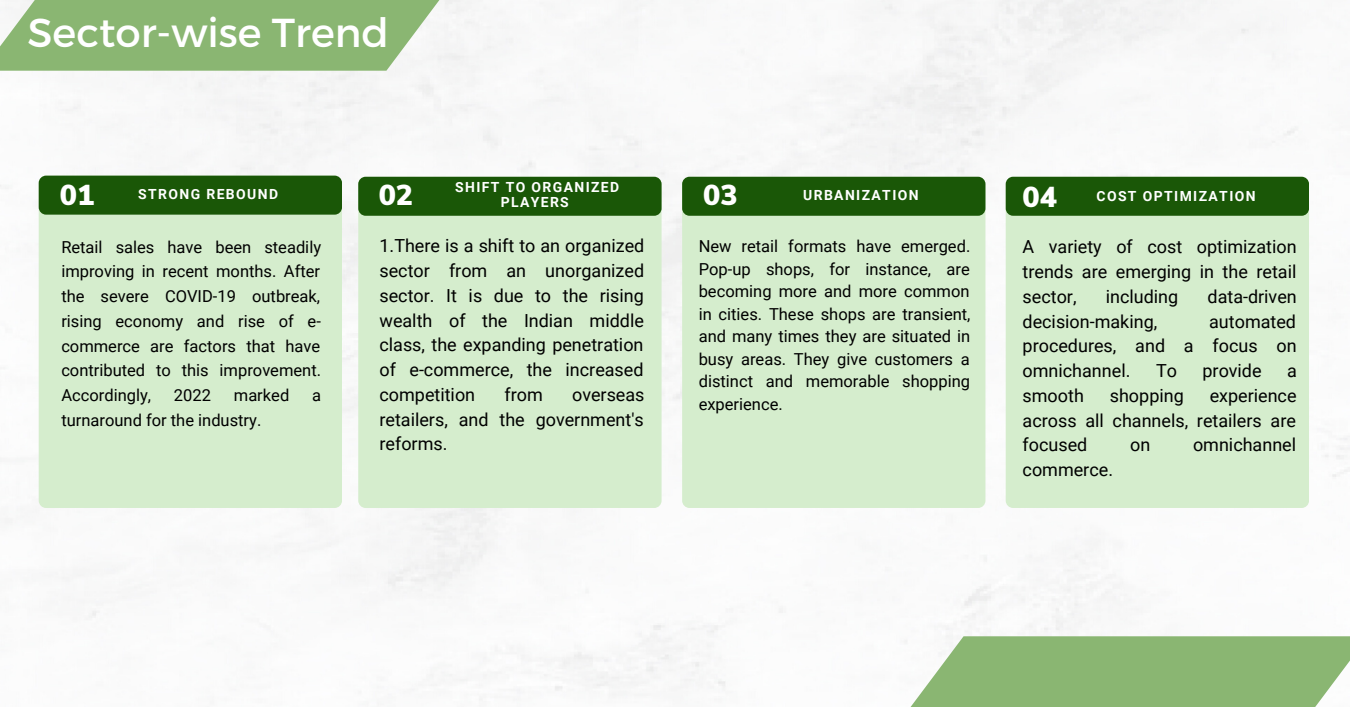
<style>
.page{position:relative;width:1350px;height:707px;background:#fff}
.page>*{position:absolute;margin:0;border:0;box-sizing:border-box;transform-origin:0 0}
.t1{font:40.35px "Montserrat";color:#fff}
.t2{font:900 28.8px "Nunito Sans";color:#fff}
.t3{font:18px/24.8px "Roboto";color:#000;text-align:justify}
.t4{font:16.5px/22.5px "Roboto";color:#000;text-align:justify}
.t5{font:700 13.95px "Roboto";letter-spacing:.1em;color:#fff}
</style>
<div class="page">
<img style="left:0;top:0;width:1350px;height:700px">
<svg style="left:0;top:0;width:439px;height:71px;background:#93bb7d"></svg>
<svg style="left:911px;top:636px;width:439px;height:70px;background:#94bc7e"></svg>
<div style="left:39px;top:176px;width:303px;height:332px;background:#d5edcd;border-radius:7px"></div>
<div style="left:39px;top:176px;width:303px;height:38px;background:#1a5707;border-radius:7px"></div>
<div style="left:358px;top:177px;width:304px;height:331px;background:#d5edcd;border-radius:7px"></div>
<div style="left:358px;top:177px;width:304px;height:39px;background:#1a5707;border-radius:7px"></div>
<div style="left:682px;top:177px;width:303px;height:331px;background:#d5edcd;border-radius:7px"></div>
<div style="left:682px;top:177px;width:303px;height:39px;background:#1a5707;border-radius:7px"></div>
<div style="left:1006px;top:177px;width:303px;height:331px;background:#d5edcd;border-radius:7px"></div>
<div style="left:1006px;top:177px;width:303px;height:39px;background:#1a5707;border-radius:7px"></div>
<p class="t1" style="left:28px;top:7px;width:363px">Sector-wise Trend</p>
<p class="t2" style="left:60px;top:176px;width:36px">01</p>
<p class="t5" style="left:138px;top:185px;width:141px">STRONG REBOUND</p>
<p class="t4" style="left:61px;top:234px;width:261px;line-height:24.8px">Retail sales have been steadily improving in recent months. After the severe COVID-19 outbreak, rising economy and rise of e&shy;commerce are factors that have contributed to this improvement.<br>Accordingly,</p>
<p class="t4" style="left:174px;top:384px;width:39px">2022</p>
<p class="t4" style="left:234px;top:384px;width:57px">marked</p>
<p class="t4" style="left:312px;top:384px;width:10px">a</p>
<p class="t4" style="left:61px;top:409px;width:202px">turnaround for the industry.</p>
<p class="t5" style="left:455px;top:178px;width:166px">SHIFT TO ORGANIZED</p>
<p class="t2" style="left:379px;top:176px;width:36px">02</p>
<p class="t5" style="left:501px;top:194px;width:70px">PLAYERS</p>
<p class="t3" style="left:380px;top:234px;width:266px">1.There is a shift to an organized sector from an unorganized sector. It is due to the rising wealth of the Indian middle class, the expanding penetration of e-commerce, the increased competition</p>
<p class="t3" style="left:505px;top:382px;width:40px">from</p>
<p class="t3" style="left:380px;top:382px;width:266px;text-indent:193px">overseas retailers, and the government's reforms.</p>
<p class="t2" style="left:703px;top:176px;width:36px">03</p>
<p class="t5" style="left:803px;top:187px;width:117px">URBANIZATION</p>
<p class="t4" style="left:699px;top:235px;width:273px">New retail formats have emerged.<br>Pop-up shops, for instance, are becoming more and more common in cities. These shops are transient, and many times they are situated in busy areas. They give customers a distinct and memorable shopping experience.</p>
<p class="t2" style="left:1023px;top:177px;width:36px">04</p>
<p class="t5" style="left:1097px;top:188px;width:161px">COST OPTIMIZATION</p>
<p class="t3" style="left:1023px;top:235px;width:276px">A variety of cost optimization trends are emerging in the retail sector,</p>
<p class="t3" style="left:1106px;top:284px;width:74px">including</p>
<p class="t3" style="left:1208px;top:284px;width:91px">data-driven</p>
<p class="t3" style="left:1023px;top:309px;width:136px">decision-making,</p>
<p class="t3" style="left:1023px;top:309px;width:276px;text-indent:187px">automated procedures, and a focus on omnichannel.</p>
<p class="t3" style="left:1156px;top:358px;width:23px">To</p>
<p class="t3" style="left:1202px;top:358px;width:61px">provide</p>
<p class="t3" style="left:1287px;top:358px;width:11px">a</p>
<p class="t3" style="left:1023px;top:383px;width:63px">smooth</p>
<p class="t3" style="left:1110px;top:383px;width:75px">shopping</p>
<p class="t3" style="left:1023px;top:383px;width:275px;text-indent:187px">experience across all channels, retailers are focused</p>
<p class="t3" style="left:1130px;top:433px;width:22px">on</p>
<p class="t3" style="left:1193px;top:433px;width:105px">omnichannel</p>
<p class="t3" style="left:1023px;top:457px;width:92px">commerce.</p>
</div>
